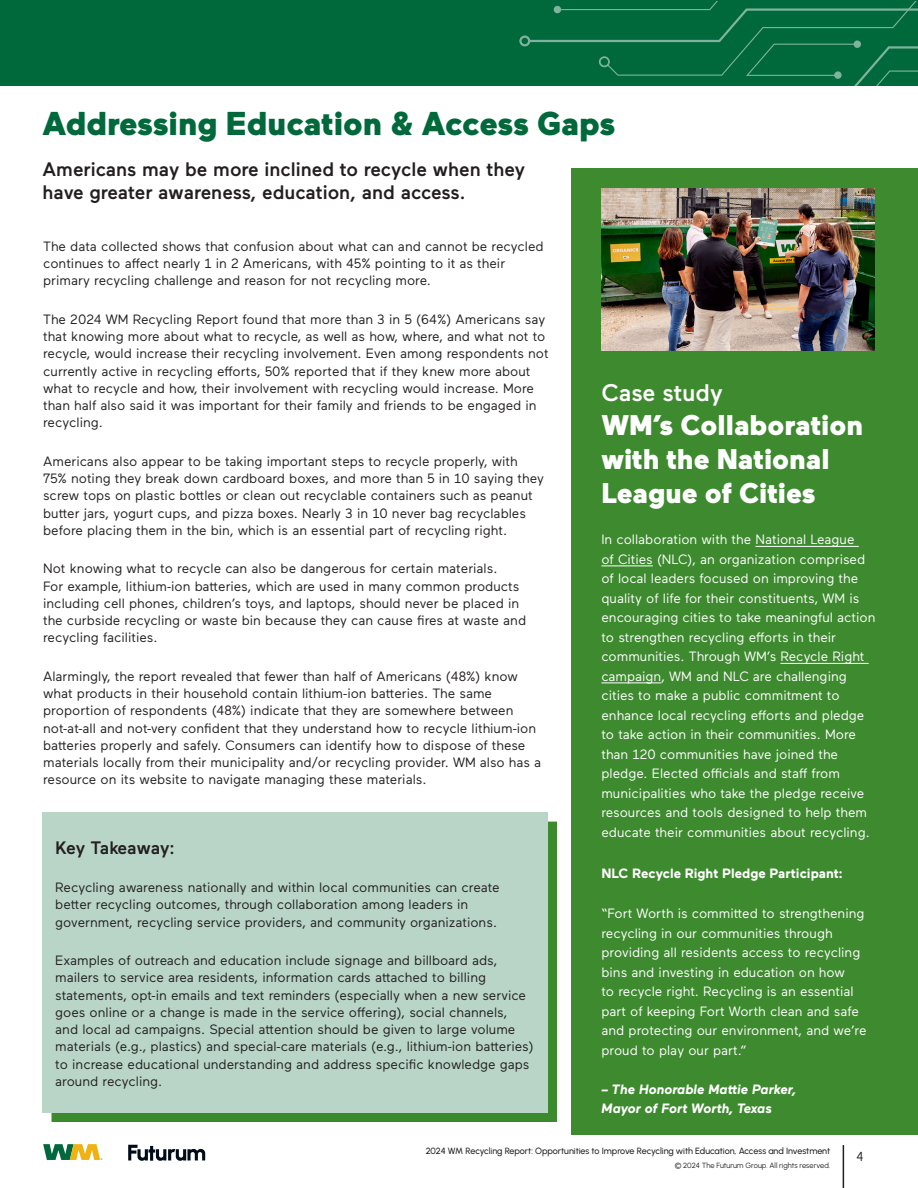
<style>
.page{position:relative;width:918px;height:1188px;background:#fff}
.page>*{position:absolute;margin:0;border:0;box-sizing:border-box;transform-origin:0 0}
.t1{font:900 33px "Maax";color:#00693c}
.t2{font:900 28.5px/34.2px "Maax";color:#fff}
.t3{font:500 24px "Maax";color:#fff}
.t4{font:500 19.5px "Maax";color:#231f20}
.t5{font:500 18px "Maax";letter-spacing:-.015em;color:#231f20}
.t6{font:13.5px/17.2px "Maax";color:#231f20}
.t7{font:13.5px/19.5px "Maax";color:#fff}
.t8{font:italic 700 13.5px/19.5px "Maax";color:#fff}
.t9{font:700 13.5px "Maax";color:#fff}
.t10{font:13.05px "Urbanist";color:#231f20}
.t11{font:500 9px "Urbanist";letter-spacing:-.005em;color:#231f20}
.t12{font:7.5px "Urbanist";color:#231f20}
</style>
<div class="page">
<div style="left:0;top:0;width:918px;height:85px;background:#00693c"></div>
<svg style="left:519px;top:2px;width:399px;height:84px"></svg>
<svg style="left:43px;top:1144px;width:59px;height:16px"></svg>
<svg style="left:128px;top:1145px;width:77px;height:16px"></svg>
<hr style="left:843px;top:1145px;width:1px;height:43px;background:#231f20">
<div style="left:572px;top:168px;width:346px;height:967px;background:#3e8a2f"></div>
<hr style="left:755px;top:546px;width:104px;height:1px;background:#fff">
<hr style="left:601px;top:565px;width:52px;height:1px;background:#fff">
<hr style="left:780px;top:663px;width:89px;height:1px;background:#fff">
<hr style="left:601px;top:682px;width:60px;height:1px;background:#fff">
<img style="left:601px;top:189px;width:273px;height:161px">
<div style="left:51px;top:822px;width:506px;height:300px;background:#3c8a2e"></div>
<div style="left:43px;top:813px;width:505px;height:300px;background:#b8d5c8"></div>
<p class="t1" style="left:43px;top:102px;width:574px">Addressing Education &amp; Access Gaps</p>
<p class="t4" style="left:43px;top:156px;width:484px">Americans may be more inclined to recycle when they</p>
<p class="t4" style="left:43px;top:180px;width:424px">have greater awareness, education, and access.</p>
<p class="t6" style="left:43px;top:237px;width:502px">The data collected shows that confusion about what can and cannot be recycled continues to affect nearly 1 in 2 Americans, with 45% pointing to it as their primary recycling challenge and reason for not recycling more.</p>
<p class="t6" style="left:43px;top:310px;width:507px">The 2024 WM Recycling Report found that more than 3 in 5 (64%) Americans say that knowing more about what to recycle, as well as how, where, and what not to recycle, would increase their recycling involvement. Even among respondents not currently active in recycling efforts, 50% reported that if they knew more about what to recycle and how, their involvement with recycling would increase. More than half also said it was important for their family and friends to be engaged in recycling.</p>
<p class="t6" style="left:43px;top:452px;width:502px">Americans also appear to be taking important steps to recycle properly, with 75% noting they break down cardboard boxes, and more than 5 in 10 saying they screw tops on plastic bottles or clean out recyclable containers such as peanut butter jars, yogurt cups, and pizza boxes. Nearly 3 in 10 never bag recyclables before placing them in the bin, which is an essential part of recycling right.</p>
<p class="t6" style="left:43px;top:559px;width:485px">Not knowing what to recycle can also be dangerous for certain materials.<br>For example, lithium-ion batteries, which are used in many common products including cell phones, children’s toys, and laptops, should never be placed in the curbside recycling or waste bin because they can cause fires at waste and recycling facilities.</p>
<p class="t6" style="left:43px;top:667px;width:500px">Alarmingly, the report revealed that fewer than half of Americans (48%) know what products in their household contain lithium-ion batteries. The same proportion of respondents (48%) indicate that they are somewhere between not-at-all and not-very confident that they understand how to recycle lithium-ion batteries properly and safely. Consumers can identify how to dispose of these materials locally from their municipality and/or recycling provider. WM also has a resource on its website to navigate managing these materials.</p>
<p class="t3" style="left:601px;top:377px;width:123px">Case study</p>
<p class="t2" style="left:601px;top:407px;width:263px">WM’s Collaboration with the National<br>League of Cities</p>
<p class="t7" style="left:601px;top:529px;width:276px">In collaboration with the National League<br>of Cities (NLC), an organization comprised of local leaders focused on improving the quality of life for their constituents, WM is encouraging cities to take meaningful action to strengthen recycling efforts in their communities. Through WM’s Recycle Right campaign, WM and NLC are challenging cities to make a public commitment to enhance local recycling efforts and pledge to take action in their communities. More than 120 communities have joined the pledge. Elected officials and staff from municipalities who take the pledge receive resources and tools designed to help them educate their communities about recycling.</p>
<p class="t9" style="left:601px;top:864px;width:243px">NLC Recycle Right Pledge Participant:</p>
<p class="t7" style="left:601px;top:903px;width:267px">“Fort Worth is committed to strengthening recycling in our communities through providing all residents access to recycling bins and investing in education on how<br>to recycle right. Recycling is an essential part of keeping Fort Worth clean and safe and protecting our environment, and we’re proud to play our part.”</p>
<p class="t8" style="left:601px;top:1079px;width:196px">– The Honorable Mattie Parker,<br>Mayor of Fort Worth, Texas</p>
<p class="t5" style="left:55px;top:836px;width:121px">Key Takeaway:</p>
<p class="t6" style="left:55px;top:878px;width:446px">Recycling awareness nationally and within local communities can create better recycling outcomes, through collaboration among leaders in government, recycling service providers, and community organizations.</p>
<p class="t6" style="left:55px;top:951px;width:480px">Examples of outreach and education include signage and billboard ads, mailers to service area residents, information cards attached to billing statements, opt-in emails and text reminders (especially when a new service goes online or a change is made in the service offering), social channels, and local ad campaigns. Special attention should be given to large volume materials (e.g., plastics) and special-care materials (e.g., lithium-ion batteries) to increase educational understanding and address specific knowledge gaps around recycling.</p>
<p class="t11" style="left:426px;top:1144px;width:406px">2024 WM Recycling Report: Opportunities to Improve Recycling with Education, Access and Investment</p>
<p class="t12" style="left:675px;top:1160px;width:157px">© 2024 The Futurum Group. All rights reserved.</p>
<p class="t10" style="left:856px;top:1148px;width:9px">4</p>
</div>
